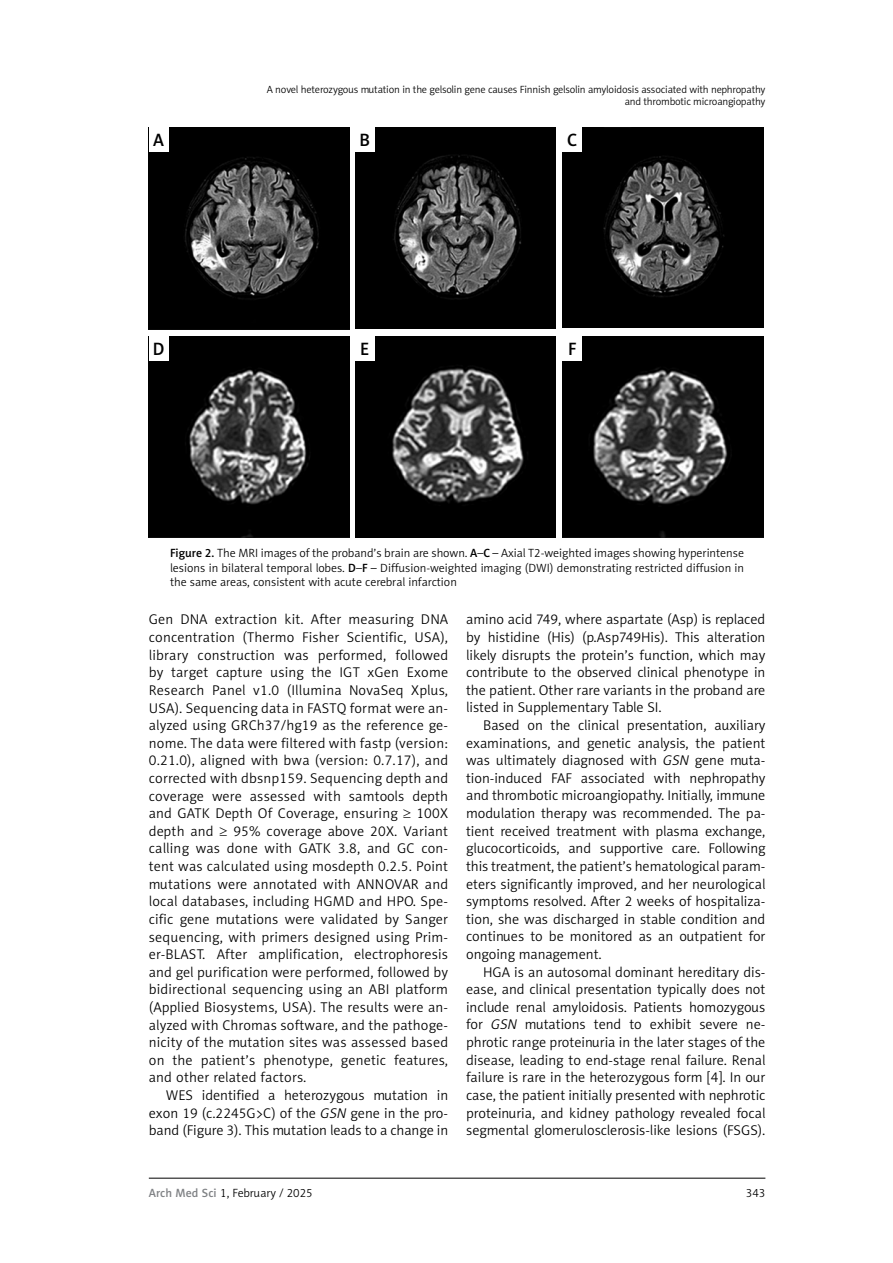
<style>
.page{position:relative;width:893px;height:1263px;background:#fff}
.page>*{position:absolute;margin:0;border:0;box-sizing:border-box;transform-origin:0 0}
.t1{font:18px "Naomi Sans EFN Medium";color:#000}
.t2{font:14.25px/17.5px "Naomi Sans EFN Light";color:#000;text-align:justify}
.t3{font:12px/14.4px "Naomi Sans EFN Light";color:#000;text-align:justify}
.t4{font:10.5px/12.6px "Naomi Sans EFN Light";letter-spacing:-.015em;color:#000;text-align:right}
.s1{font-family:"Naomi Sans EFN Medium"}
.s2{font-style:italic}
.s3{font-family:"Naomi Sans EFN Medium";color:#808285}
</style>
<div class="page">
<hr style="left:149px;top:1178px;width:616px;height:1px;background:#000">
<img style="left:149px;top:128px;width:201px;height:202px">
<img style="left:149px;top:336px;width:201px;height:201px">
<img style="left:355px;top:128px;width:201px;height:200px">
<img style="left:355px;top:336px;width:201px;height:201px">
<img style="left:563px;top:128px;width:200px;height:199px">
<img style="left:563px;top:336px;width:200px;height:201px">
<div style="left:149px;top:128px;width:19px;height:24px;background:#fff"></div>
<div style="left:149px;top:336px;width:19px;height:25px;background:#fff"></div>
<div style="left:355px;top:128px;width:20px;height:24px;background:#fff"></div>
<div style="left:355px;top:336px;width:20px;height:25px;background:#fff"></div>
<div style="left:563px;top:128px;width:19px;height:24px;background:#fff"></div>
<div style="left:563px;top:336px;width:19px;height:25px;background:#fff"></div>
<p class="t1" style="left:153px;top:129px;width:12px">A</p>
<p class="t1" style="left:153px;top:338px;width:13px">D</p>
<p class="t4" style="left:267px;top:83px;width:500px">A novel heterozygous mutation in the gelsolin gene causes Finnish gelsolin amyloidosis associated with nephropathy and thrombotic microangiopathy</p>
<p class="t1" style="left:360px;top:129px;width:12px">B</p>
<p class="t1" style="left:360px;top:338px;width:11px">E</p>
<p class="t1" style="left:567px;top:129px;width:12px">C</p>
<p class="t1" style="left:568px;top:338px;width:10px">F</p>
<p class="t3" style="left:170px;top:546px;width:576px"><span class="s1">Figure 2.</span> The MRI images of the proband’s brain are shown. <span class="s1">A</span>–<span class="s1">C</span> – Axial T2-weighted images showing hyperintense lesions in bilateral temporal lobes. <span class="s1">D</span>–<span class="s1">F</span> – Diffusion-weighted imaging (DWI) demonstrating restricted diffusion in the same areas, consistent with acute cerebral infarction</p>
<p class="t2" style="left:149px;top:611px;width:301px">Gen DNA extraction kit. After measuring DNA concentration (Thermo Fisher Scientific, USA), library construction was performed, followed by target capture using the IGT xGen Exome Research Panel v1.0 (Illumina NovaSeq Xplus, USA). Sequencing data in FASTQ format were an&shy;alyzed using GRCh37/hg19 as the reference ge&shy;nome. The data were filtered with fastp (version:<br>0.21.0), aligned with bwa (version: 0.7.17), and corrected with dbsnp159. Sequencing depth and coverage were assessed with samtools depth and GATK Depth Of Coverage, ensuring ≥ 100X depth and ≥ 95% coverage above 20X. Variant calling was done with GATK 3.8, and GC con&shy;tent was calculated using mosdepth 0.2.5. Point mutations were annotated with ANNOVAR and local databases, including HGMD and HPO. Spe&shy;cific gene mutations were validated by Sanger sequencing, with primers designed using Prim&shy;er-BLAST. After amplification, electrophoresis and gel purification were performed, followed by bidirectional sequencing using an ABI platform (Applied Biosystems, USA). The results were an&shy;alyzed with Chromas software, and the pathoge&shy;nicity of the mutation sites was assessed based on the patient’s phenotype, genetic features, and other related factors.</p>
<p class="t2" style="left:149px;top:1086px;width:301px;text-indent:17px">WES identified a heterozygous mutation in exon 19 (c.2245G&gt;C) of the <span class="s2">GSN</span> gene in the pro&shy;band (Figure 3). This mutation leads to a change in</p>
<p class="t2" style="left:466px;top:611px;width:301px">amino acid 749, where aspartate (Asp) is replaced by histidine (His) (p.Asp749His). This alteration likely disrupts the protein’s function, which may contribute to the observed clinical phenotype in the patient. Other rare variants in the proband are listed in Supplementary Table SI.</p>
<p class="t2" style="left:466px;top:716px;width:301px;text-indent:17px">Based on the clinical presentation, auxiliary examinations, and genetic analysis, the patient was ultimately diagnosed with <span class="s2">GSN</span> gene muta&shy;tion-induced FAF associated with nephropathy and thrombotic microangiopathy. Initially, immune modulation therapy was recommended. The pa&shy;tient received treatment with plasma exchange, glucocorticoids, and supportive care. Following this treatment, the patient’s hematological param&shy;eters significantly improved, and her neurological symptoms resolved. After 2 weeks of hospitaliza&shy;tion, she was discharged in stable condition and continues to be monitored as an outpatient for ongoing management.</p>
<p class="t2" style="left:466px;top:963px;width:301px;text-indent:17px">HGA is an autosomal dominant hereditary dis&shy;ease, and clinical presentation typically does not include renal amyloidosis. Patients homozygous for <span class="s2">GSN</span> mutations tend to exhibit severe ne&shy;phrotic range proteinuria in the later stages of the disease, leading to end-stage renal failure. Renal failure is rare in the heterozygous form [4]. In our case, the patient initially presented with nephrotic proteinuria, and kidney pathology revealed focal segmental glomerulosclerosis-like lesions (FSGS).</p>
<p class="t3" style="left:149px;top:1186px;width:165px"><span class="s3">Arch Med Sci</span> 1, February / 2025</p>
<p class="t3" style="left:746px;top:1186px;width:21px">343</p>
</div>
